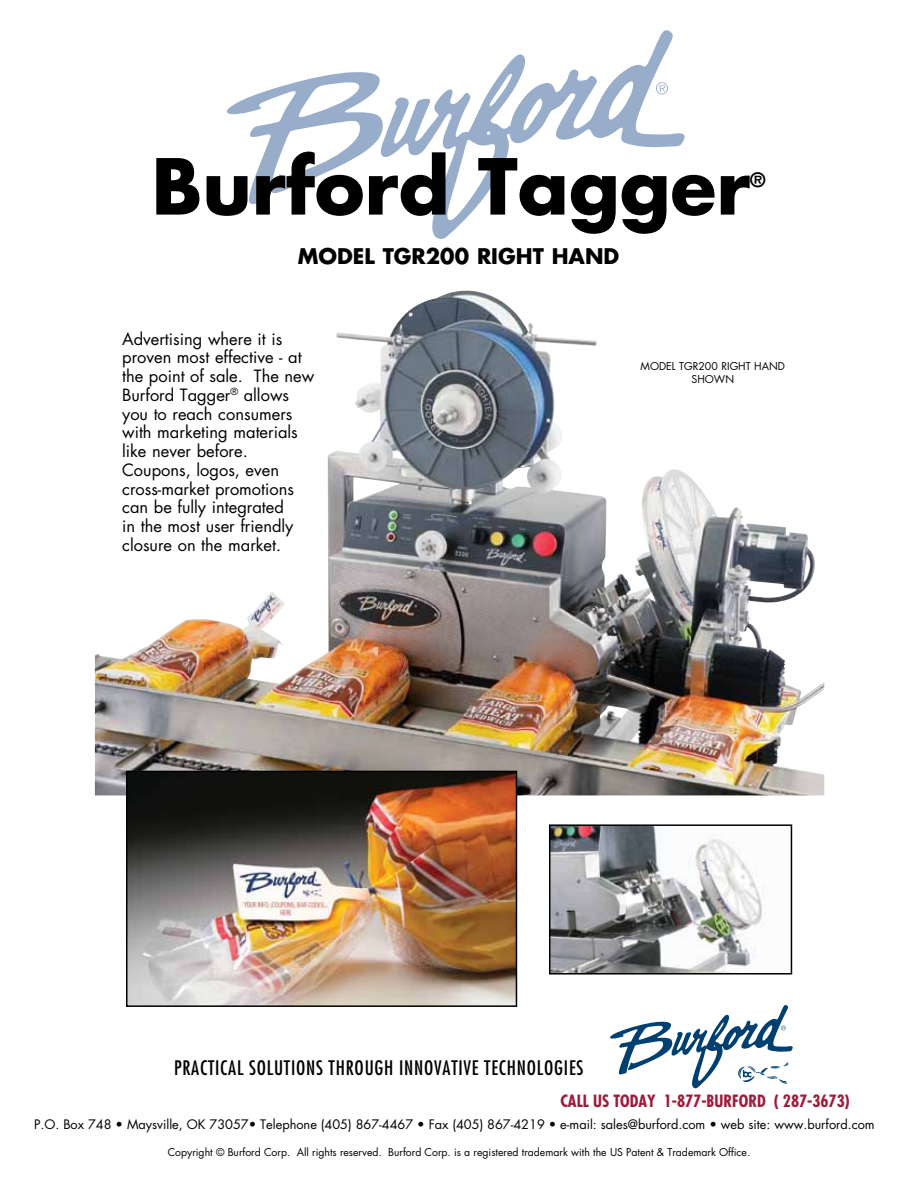
<style>
.page{position:relative;width:918px;height:1188px;background:#fff}
.page>*{position:absolute;margin:0;border:0;box-sizing:border-box;transform-origin:0 0}
.t1{font:700 75px "Futura";color:#000}
.t2{font:700 21px "Futura";color:#000}
.t3{font:19.5px "Futura Condensed";letter-spacing:.04em;color:#000}
.t4{font:700 19.2px "Futura";color:#000}
.t5{font:16.5px/18.8px "Futura";color:#000}
.t6{font:700 condensed 16.5px "Futura";color:#9e1c3a}
.t7{font:12.75px "Futura";color:#000}
.t8{font:10.5px/12.6px "Futura";color:#000;text-align:center}
</style>
<div class="page">
<svg style="left:227px;top:30px;width:458px;height:209px"></svg>
<svg style="left:656px;top:82px;width:12px;height:13px"></svg>
<img style="left:95px;top:298px;width:729px;height:497px">
<img style="left:552px;top:827px;width:214px;height:145px">
<div style="left:549px;top:824px;width:243px;height:151px;border:2px solid #000"></div>
<img style="left:129px;top:774px;width:385px;height:230px">
<div style="left:126px;top:771px;width:391px;height:236px;border:2px solid #000"></div>
<svg style="left:610px;top:1005px;width:183px;height:83px"></svg>
<h1 class="t1" style="left:152px;top:134px;width:600px">Burford Tagger</h1>
<p class="t4" style="left:750px;top:167px;width:17px">®</p>
<p class="t2" style="left:298px;top:241px;width:321px">Model TGR200 RIGHT HAND</p>
<p class="t5" style="left:122px;top:329px;width:194px">Advertising where it is proven most effective - at the point of sale. The new<br>Burford Tagger<sup>®</sup> allows you to reach consumers with marketing materials like never before.<br>Coupons, logos, even cross-market promotions can be fully integrated<br>in the most user friendly closure on the market.</p>
<p class="t8" style="left:641px;top:360px;width:145px">Model TGR200 RIGHT HAND shown</p>
<p class="t3" style="left:174px;top:1056px;width:411px">PRACTICAL SOLUTIONS THROUGH INNOVATIVE TECHNOLOGIES</p>
<p class="t6" style="left:561px;top:1090px;width:291px">CALL US TODAY 1-877-BURFORD ( 287-3673)</p>
<p class="t7" style="left:34px;top:1115px;width:842px">P.O. Box 748 • Maysville, OK 73057• Telephone (405) 867-4467 • Fax (405) 867-4219 • e-mail: sales@burford.com • web site: www.burford.com</p>
<p class="t8" style="left:168px;top:1145px;width:584px">Copyright © Burford Corp. All rights reserved. Burford Corp. is a registered trademark with the US Patent &amp; Trademark Office.</p>
</div>
